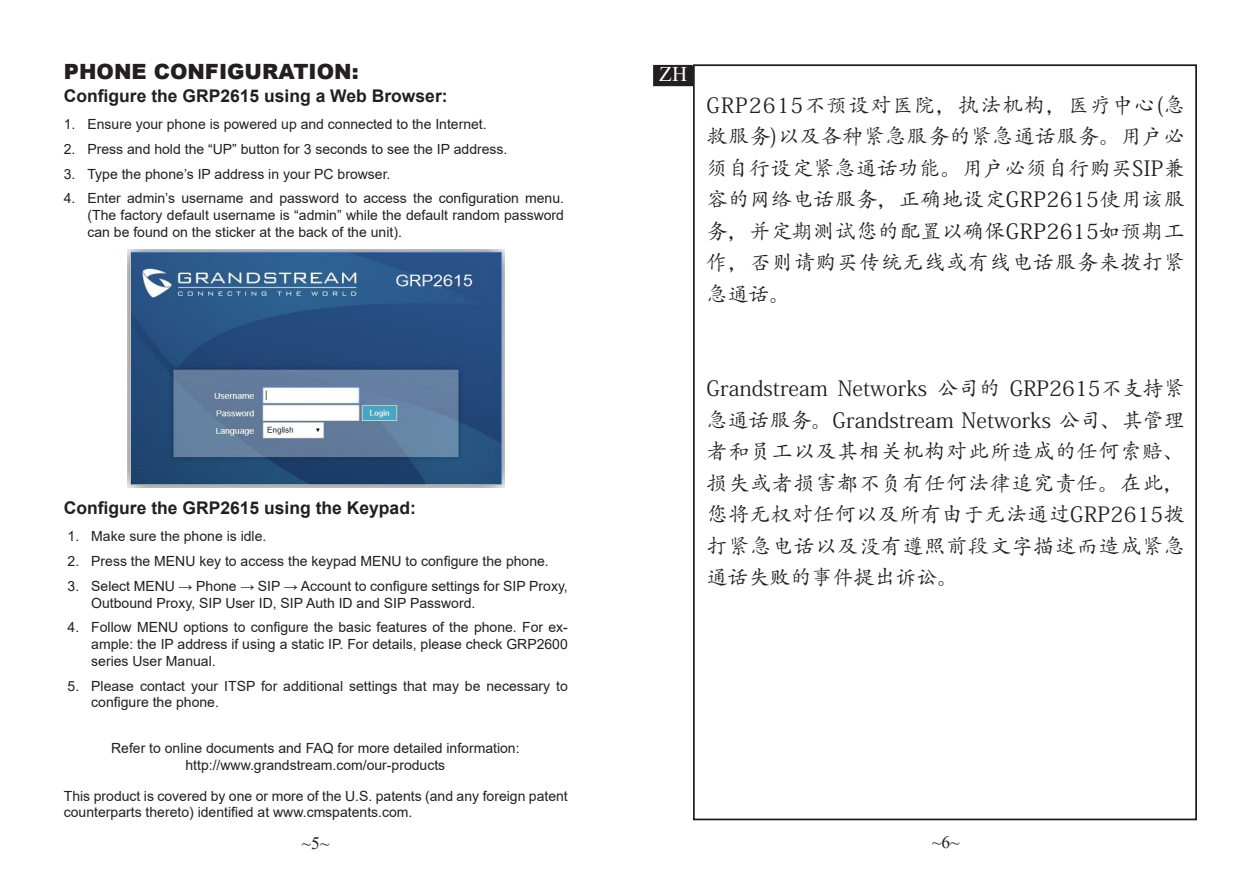
<style>
.page{position:relative;width:1260px;height:882px;background:#fff}
.page>*{position:absolute;margin:0;border:0;box-sizing:border-box;transform-origin:0 0}
.t1{font:21px/31.5px "Adobe Kaiti Std";letter-spacing:.03em;color:#231f20;text-align:justify}
.t2{font:900 21px "Arial";color:#231f20}
.t3{font:21px "Times New Roman";color:#fff}
.t4{font:700 17.5px "Arial";color:#231f20}
.t5{font:17.5px "Times New Roman";color:#231f20}
.t6{font:14px/16.8px "Arial";color:#231f20}
</style>
<div class="page">
<img style="left:127px;top:249px;width:377px;height:238px">
<div style="left:654px;top:66px;width:39px;height:19px;background:#231f20"></div>
<div style="left:653px;top:65px;width:41px;height:21px;border:2px solid #231f20"></div>
<p class="t2" style="left:64px;top:57px;width:296px">PHONE CONFIGURATION:</p>
<p class="t4" style="left:64px;top:84px;width:385px">Configure the GRP2615 using a Web Browser:</p>
<p class="t6" style="left:64px;top:116px;width:424px">1. Ensure your phone is powered up and connected to the Internet.</p>
<p class="t6" style="left:64px;top:141px;width:445px">2. Press and hold the “UP” button for 3 seconds to see the IP address.</p>
<p class="t6" style="left:64px;top:165px;width:328px">3. Type the phone’s IP address in your PC browser.</p>
<p class="t6" style="left:88px;top:190px;width:478px;text-align:justify;text-indent:-24px">4. Enter admin’s username and password to access the configuration menu. (The factory default username is “admin” while the default random password can be found on the sticker at the back of the unit).</p>
<p class="t4" style="left:64px;top:495px;width:354px">Configure the GRP2615 using the Keypad:</p>
<p class="t6" style="left:68px;top:528px;width:200px">1. Make sure the phone is idle.</p>
<p class="t6" style="left:68px;top:553px;width:483px">2. Press the MENU key to access the keypad MENU to configure the phone.</p>
<p class="t6" style="left:91px;top:577px;width:478px;text-indent:-24px">3. Select MENU → Phone → SIP → Account to configure settings for SIP Proxy,<br>Outbound Proxy, SIP User ID, SIP Auth ID and SIP Password.</p>
<p class="t6" style="left:91px;top:619px;width:478px;text-align:justify;text-indent:-24px">4. Follow MENU options to configure the basic features of the phone. For ex&shy;ample: the IP address if using a static IP. For details, please check GRP2600 series User Manual.</p>
<p class="t6" style="left:91px;top:677px;width:478px;text-indent:-24px">5. Please contact your ITSP for additional settings that may be necessary to configure the phone.</p>
<p class="t6" style="left:111px;top:740px;width:410px">Refer to online documents and FAQ for more detailed information:</p>
<p class="t6" style="left:185px;top:757px;width:261px">http://www.grandstream.com/our-products</p>
<p class="t6" style="left:64px;top:787px;width:505px">This product is covered by one or more of the U.S. patents (and any foreign patent counterparts thereto) identified at www.cmspatents.com.</p>
<p class="t3" style="left:659px;top:59px;width:29px">ZH</p>
<p class="t1" style="left:707px;top:89px;width:480px">GRP2615不预设对医院，执法机构，医疗中心(急救服务)以及各种紧急服务的紧急通话服务。用户必须自行设定紧急通话功能。用户必须自行购买SIP兼容的网络电话服务，正确地设定GRP2615使用该服务，并定期测试您的配置以确保GRP2615如预期工作，否则请购买传统无线或有线电话服务来拨打紧急通话。</p>
<p class="t1" style="left:707px;top:373px;width:480px">Grandstream Networks 公司的 GRP2615不支持紧急通话服务。Grandstream Networks 公司、其管理者和员工以及其相关机构对此所造成的任何索赔、损失或者损害都不负有任何法律追究责任。在此，您将无权对任何以及所有由于无法通过GRP2615拨打紧急电话以及没有遵照前段文字描述而造成紧急通话失败的事件提出诉讼。</p>
<p class="t5" style="left:302px;top:830px;width:29px">~5~</p>
<p class="t5" style="left:932px;top:830px;width:29px">~6~</p>
</div>
